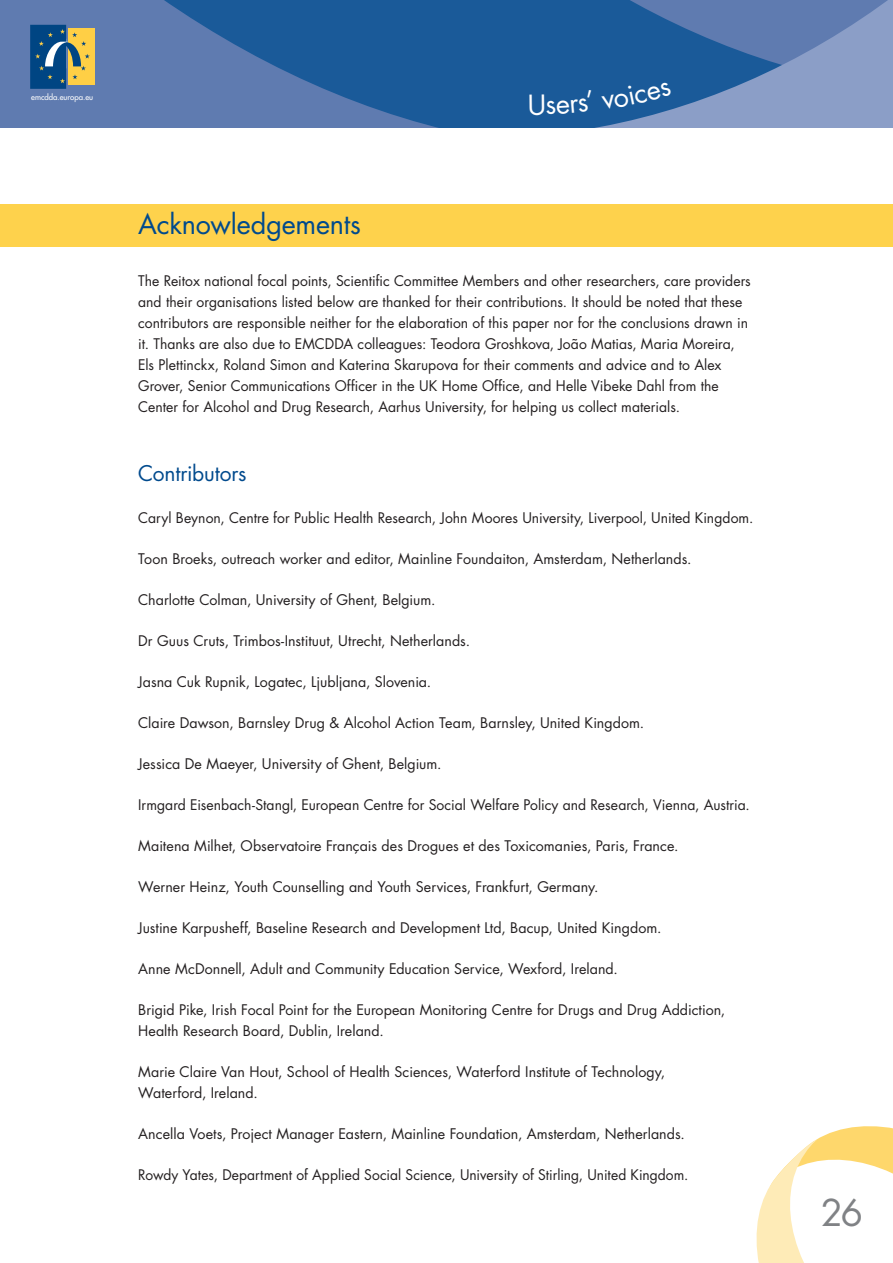
<style>
.page{position:relative;width:893px;height:1263px;background:#fff}
.page>*{position:absolute;margin:0;border:0;box-sizing:border-box;transform-origin:0 0}
.t1{font:36px "Futura";color:#808285}
._01-Titulo1{font:27px "Futura";letter-spacing:-.005em;color:#004a8d}
._02-Titulo2{font:21px "Futura";letter-spacing:-.01em;color:#004a8d}
._03-Texto_general{font:14.25px/21px "Futura";letter-spacing:.005em;color:#231f20}
.t2{font:7.8px "Futura";color:#fff}
</style>
<div class="page">
<svg style="left:0;top:0;width:496px;height:128px;background:#3f6ba5"></svg>
<svg style="left:496px;top:0;width:397px;height:128px;background:#4c76ac"></svg>
<div style="left:68px;top:29px;width:26px;height:56px;background:#ffcf45"></div>
<svg style="left:30px;top:25px;width:60px;height:64px"></svg>
<svg style="left:756px;top:1126px;width:137px;height:137px"></svg>
<div style="left:0;top:204px;width:893px;height:43px;background:#fed24c"></div>
<div style="left:529px;top:90px;width:63px;height:25px;background:#1a5a99"></div>
<div style="left:602px;top:82px;width:70px;height:28px;background:#1a5a99"></div>
<p class="t2" style="left:31px;top:92px;width:63px">emcdda.europa.eu</p>
<p class="_01-Titulo1" style="left:138px;top:205px;width:224px">Acknowledgements</p>
<p class="_03-Texto_general" style="left:138px;top:270px;width:614px">The Reitox national focal points, Scientific Committee Members and other researchers, care providers and their organisations listed below are thanked for their contributions. It should be noted that these contributors are responsible neither for the elaboration of this paper nor for the conclusions drawn in it. Thanks are also due to EMCDDA colleagues: Teodora Groshkova, João Matias, Maria Moreira, Els Plettinckx, Roland Simon and Katerina Skarupova for their comments and advice and to Alex Grover, Senior Communications Officer in the UK Home Office, and Helle Vibeke Dahl from the Center for Alcohol and Drug Research, Aarhus University, for helping us collect materials.</p>
<p class="_02-Titulo2" style="left:138px;top:459px;width:110px">Contributors</p>
<p class="_03-Texto_general" style="left:138px;top:507px;width:617px">Caryl Beynon, Centre for Public Health Research, John Moores University, Liverpool, United Kingdom.</p>
<p class="_03-Texto_general" style="left:138px;top:548px;width:555px">Toon Broeks, outreach worker and editor, Mainline Foundaiton, Amsterdam, Netherlands.</p>
<p class="_03-Texto_general" style="left:138px;top:589px;width:299px">Charlotte Colman, University of Ghent, Belgium.</p>
<p class="_03-Texto_general" style="left:138px;top:630px;width:333px">Dr Guus Cruts, Trimbos-Instituut, Utrecht, Netherlands.</p>
<p class="_03-Texto_general" style="left:138px;top:671px;width:295px">Jasna Cuk Rupnik, Logatec, Ljubljana, Slovenia.</p>
<p class="_03-Texto_general" style="left:138px;top:712px;width:508px">Claire Dawson, Barnsley Drug &amp; Alcohol Action Team, Barnsley, United Kingdom.</p>
<p class="_03-Texto_general" style="left:138px;top:753px;width:305px">Jessica De Maeyer, University of Ghent, Belgium.</p>
<p class="_03-Texto_general" style="left:138px;top:794px;width:613px">Irmgard Eisenbach-Stangl, European Centre for Social Welfare Policy and Research, Vienna, Austria.</p>
<p class="_03-Texto_general" style="left:138px;top:835px;width:542px">Maitena Milhet, Observatoire Français des Drogues et des Toxicomanies, Paris, France.</p>
<p class="_03-Texto_general" style="left:138px;top:876px;width:462px">Werner Heinz, Youth Counselling and Youth Services, Frankfurt, Germany.</p>
<p class="_03-Texto_general" style="left:138px;top:917px;width:525px">Justine Karpusheff, Baseline Research and Development Ltd, Bacup, United Kingdom.</p>
<p class="_03-Texto_general" style="left:138px;top:958px;width:481px">Anne McDonnell, Adult and Community Education Service, Wexford, Ireland.</p>
<p class="_03-Texto_general" style="left:138px;top:999px;width:589px">Brigid Pike, Irish Focal Point for the European Monitoring Centre for Drugs and Drug Addiction,<br>Health Research Board, Dublin, Ireland.</p>
<p class="_03-Texto_general" style="left:138px;top:1061px;width:528px">Marie Claire Van Hout, School of Health Sciences, Waterford Institute of Technology,<br>Waterford, Ireland.</p>
<p class="_03-Texto_general" style="left:138px;top:1123px;width:548px">Ancella Voets, Project Manager Eastern, Mainline Foundation, Amsterdam, Netherlands.</p>
<p class="_03-Texto_general" style="left:138px;top:1164px;width:552px">Rowdy Yates, Department of Applied Social Science, University of Stirling, United Kingdom.</p>
<h1 class="t1" style="left:821px;top:1188px;width:44px">26</h1>
</div>
